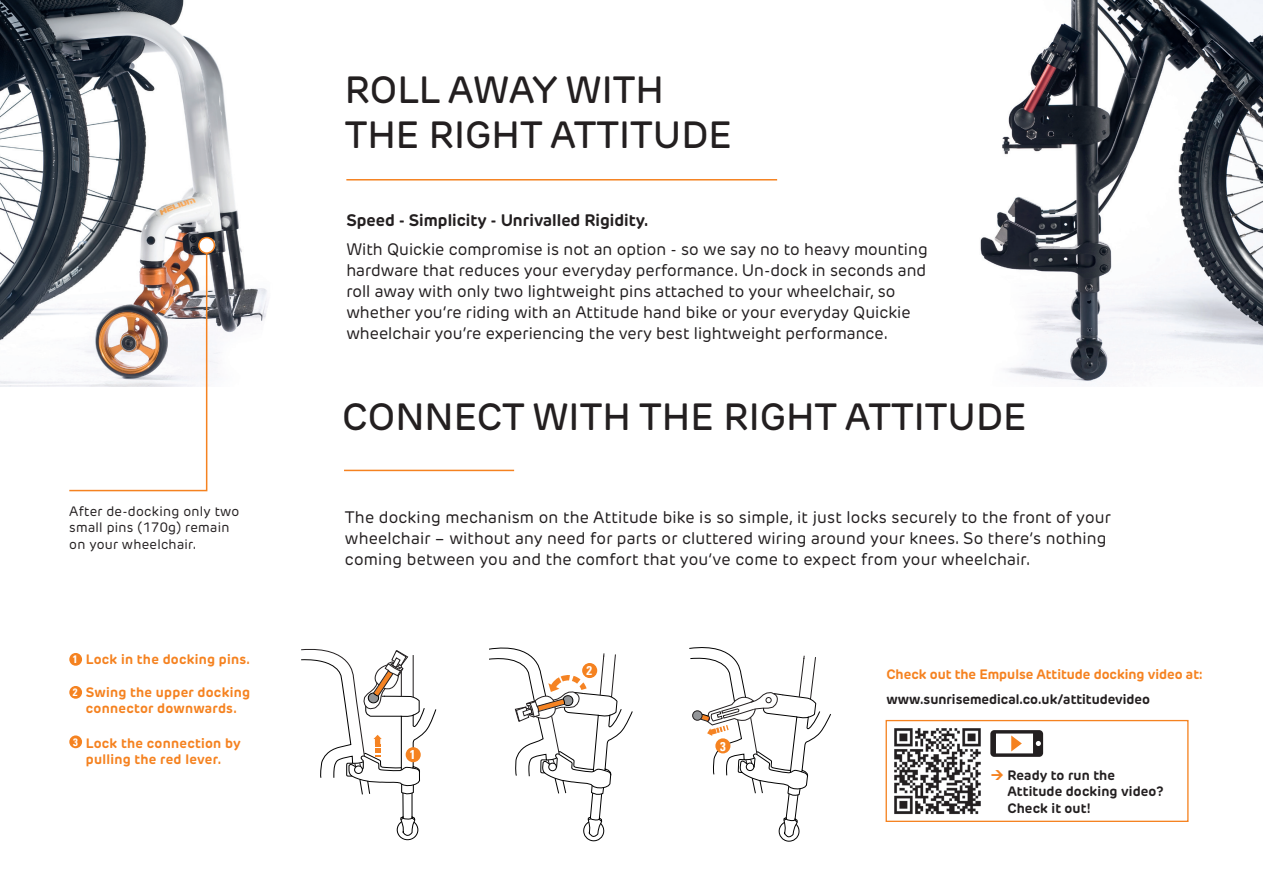
<style>
.page{position:relative;width:1263px;height:893px;background:#fff}
.page>*{position:absolute;margin:0;border:0;box-sizing:border-box;transform-origin:0 0}
.Head_Univers_Com_-_C{font:500 37.5px/45px "New Rubrik Edge";color:#231f20}
.Intro_Univers_Com{font:16.5px/21px "New Rubrik Edge";color:#231f20}
.Copy_Univers_Com_-_C{font:16.5px/21px "New Rubrik Edge";letter-spacing:.01em;color:#231f20}
.Intro_Univers_Com-2{font:700 16.5px "New Rubrik Edge";color:#231f20}
.Legend_Univers_Com{font:700 13.5px/16.5px "New Rubrik Edge";letter-spacing:.02em;color:#f58220}
.Legend_Univers_Com-2{font:13.5px/16.5px "New Rubrik Edge";letter-spacing:.02em;color:#231f20}
.Legend_Head__Univers{font:700 13.5px/16.5px "New Rubrik Edge";letter-spacing:.01em;color:#231f20}
.Intro_Univers_Com-3{font:700 13.5px "New Rubrik Edge";color:#f58220}
.Intro_Univers_Com-4{font:700 13.5px "New Rubrik Edge";color:#231f20}
.Legend_Univers_Com-3{font:12.75px "Univers Com 67 Bold Cond";color:#fff}
.Legend_Univers_Com-4{font:10.8px "Univers Com 67 Bold Cond";color:#fff}
</style>
<div class="page">
<img style="left:0;top:0;width:268px;height:387px">
<img style="left:980px;top:0;width:283px;height:382px">
<div style="left:885px;top:720px;width:303px;height:102px;border:1px solid #f58220"></div>
<img style="left:894px;top:728px;width:87px;height:87px">
<svg style="left:990px;top:730px;width:53px;height:27px"></svg>
<hr style="left:346px;top:179px;width:431px;height:2px;background:#f58220">
<div style="left:69px;top:653px;width:13px;height:13px;background:#f58220;border-radius:50%"></div>
<div style="left:69px;top:686px;width:13px;height:13px;background:#f58220;border-radius:50%"></div>
<div style="left:69px;top:735px;width:13px;height:13px;background:#f58220;border-radius:50%"></div>
<svg style="left:301px;top:649px;width:136px;height:191px"></svg>
<div style="left:406px;top:747px;width:15px;height:15px;background:#f58220;border-radius:50%"></div>
<svg style="left:489px;top:647px;width:144px;height:194px"></svg>
<div style="left:582px;top:663px;width:15px;height:15px;background:#f58220;border-radius:50%"></div>
<svg style="left:689px;top:647px;width:142px;height:195px"></svg>
<div style="left:715px;top:738px;width:15px;height:15px;background:#f58220;border-radius:50%"></div>
<svg style="left:68px;top:240px;width:140px;height:252px"></svg>
<hr style="left:344px;top:470px;width:170px;height:1px;background:#f58220">
<div style="left:199px;top:238px;width:15px;height:15px;background:#fff;border-radius:50%"></div>
<div style="left:198px;top:237px;width:17px;height:17px;border:2px solid #f58220;border-radius:50%"></div>
<p class="Legend_Univers_Com-2" style="left:69px;top:503px;width:172px">After de-docking only two small pins (170g) remain on your wheelchair.</p>
<p class="Legend_Univers_Com-4" style="left:73px;top:653px;width:6px">1</p>
<p class="Legend_Univers_Com" style="left:86px;top:651px;width:166px">Lock in the docking pins.</p>
<p class="Legend_Univers_Com-4" style="left:73px;top:686px;width:6px">2</p>
<p class="Legend_Univers_Com" style="left:86px;top:684px;width:166px">Swing the upper docking connector downwards.</p>
<p class="Legend_Univers_Com-4" style="left:73px;top:735px;width:6px">3</p>
<p class="Legend_Univers_Com" style="left:86px;top:735px;width:157px">Lock the connection by pulling the red lever.</p>
<p class="Head_Univers_Com_-_C" style="left:345px;top:67px;width:389px">ROLL AWAY WITH<br>THE RIGHT ATTITUDE</p>
<p class="Intro_Univers_Com-2" style="left:346px;top:209px;width:304px">Speed - Simplicity - Unrivalled Rigidity.</p>
<p class="Intro_Univers_Com" style="left:346px;top:239px;width:583px">With Quickie compromise is not an option - so we say no to heavy mounting hardware that reduces your everyday performance. Un-dock in seconds and roll away with only two lightweight pins attached to your wheelchair, so whether you‘re riding with an Attitude hand bike or your everyday Quickie wheelchair you’re experiencing the very best lightweight performance.</p>
<p class="Head_Univers_Com_-_C" style="left:342px;top:394px;width:686px">CONNECT WITH THE RIGHT ATTITUDE</p>
<p class="Copy_Univers_Com_-_C" style="left:345px;top:507px;width:768px">The docking mechanism on the Attitude bike is so simple, it just locks securely to the front of your wheelchair – without any need for parts or cluttered wiring around your knees. So there‘s nothing coming between you and the comfort that you‘ve come to expect from your wheelchair.</p>
<p class="Legend_Univers_Com-3" style="left:410px;top:747px;width:7px">1</p>
<p class="Legend_Univers_Com-3" style="left:586px;top:663px;width:7px">2</p>
<p class="Legend_Univers_Com-3" style="left:720px;top:738px;width:7px">3</p>
<p class="Intro_Univers_Com-3" style="left:886px;top:665px;width:318px">Check out the Empulse Attitude docking video at:</p>
<p class="Intro_Univers_Com-4" style="left:886px;top:691px;width:265px">www.sunrisemedical.co.uk/attitudevideo</p>
<p class="Legend_Head__Univers" style="left:1007px;top:767px;width:158px">Ready to run the<br>Attitude docking video?<br>Check it out!</p>
</div>
